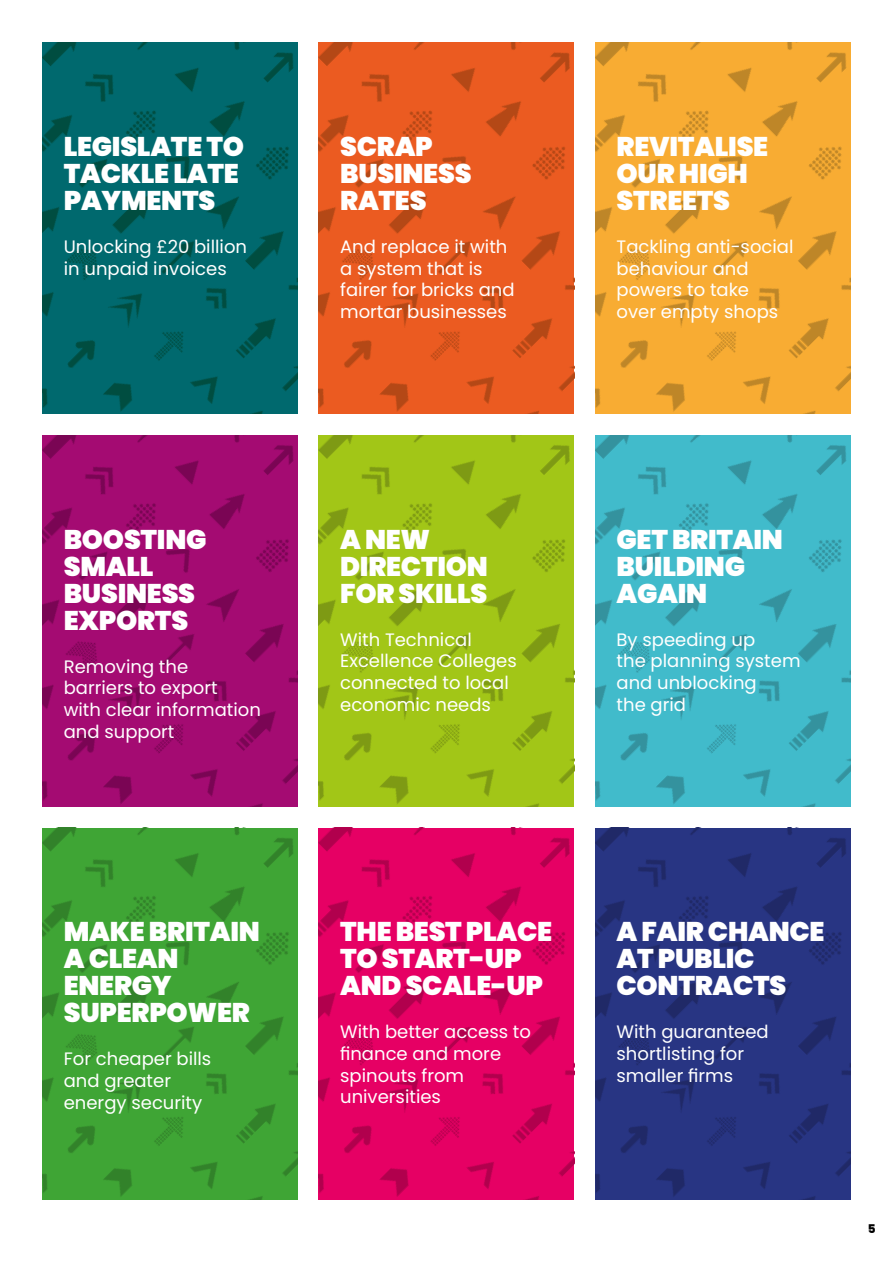
<style>
.page{position:relative;width:893px;height:1263px;background:#fff}
.page>*{position:absolute;margin:0;border:0;box-sizing:border-box;transform-origin:0 0}
.t1{font:900 27px/27px "Poppins";letter-spacing:-.01em;color:#fff}
.t2{font:18px/21.6px "Poppins";color:#fff}
.t3{font:800 12px "Poppins";color:#000}
</style>
<div class="page">
<img style="left:43px;top:43px;width:255px;height:371px">
<img style="left:43px;top:828px;width:255px;height:371px">
<img style="left:319px;top:828px;width:255px;height:371px">
<img style="left:319px;top:43px;width:255px;height:371px">
<img style="left:43px;top:435px;width:255px;height:371px">
<img style="left:319px;top:435px;width:255px;height:371px">
<img style="left:595px;top:828px;width:255px;height:371px">
<img style="left:595px;top:435px;width:255px;height:371px">
<img style="left:595px;top:43px;width:255px;height:371px">
<h1 class="t1" style="left:64px;top:133px;width:182px">LEGISLATE TO<br>TACKLE LATE<br>PAYMENTS</h1>
<p class="t2" style="left:64px;top:236px;width:185px">Unlocking £20 billion in unpaid invoices</p>
<h1 class="t1" style="left:340px;top:133px;width:133px">SCRAP<br>BUSINESS<br>RATES</h1>
<p class="t2" style="left:340px;top:236px;width:176px">And replace it with a system that is fairer for bricks and mortar businesses</p>
<h1 class="t1" style="left:617px;top:133px;width:153px">REVITALISE<br>OUR HIGH<br>STREETS</h1>
<p class="t2" style="left:617px;top:236px;width:178px">Tackling anti-social behaviour and powers to take<br>over empty shops</p>
<h1 class="t1" style="left:64px;top:526px;width:144px">BOOSTING<br>SMALL<br>BUSINESS<br>EXPORTS</h1>
<p class="t2" style="left:64px;top:656px;width:199px">Removing the barriers to export<br>with clear information and support</p>
<h1 class="t1" style="left:64px;top:918px;width:198px">MAKE BRITAIN<br>A CLEAN<br>ENERGY<br>SUPERPOWER</h1>
<p class="t2" style="left:64px;top:1048px;width:149px">For cheaper bills and greater energy security</p>
<h1 class="t1" style="left:340px;top:526px;width:149px">A NEW<br>DIRECTION<br>FOR SKILLS</h1>
<p class="t2" style="left:340px;top:629px;width:178px">With Technical<br>Excellence Colleges connected to local economic needs</p>
<h1 class="t1" style="left:617px;top:526px;width:168px">GET BRITAIN<br>BUILDING<br>AGAIN</h1>
<p class="t2" style="left:617px;top:629px;width:185px">By speeding up<br>the planning system and unblocking<br>the grid</p>
<h1 class="t1" style="left:340px;top:918px;width:214px">THE BEST PLACE<br>TO START-UP<br>AND SCALE-UP</h1>
<p class="t2" style="left:340px;top:1021px;width:192px">With better access to finance and more spinouts from universities</p>
<h1 class="t1" style="left:617px;top:918px;width:209px">A FAIR CHANCE<br>AT PUBLIC<br>CONTRACTS</h1>
<p class="t2" style="left:617px;top:1021px;width:154px">With guaranteed shortlisting for smaller firms</p>
<p class="t3" style="left:868px;top:1222px;width:9px">5</p>
</div>
